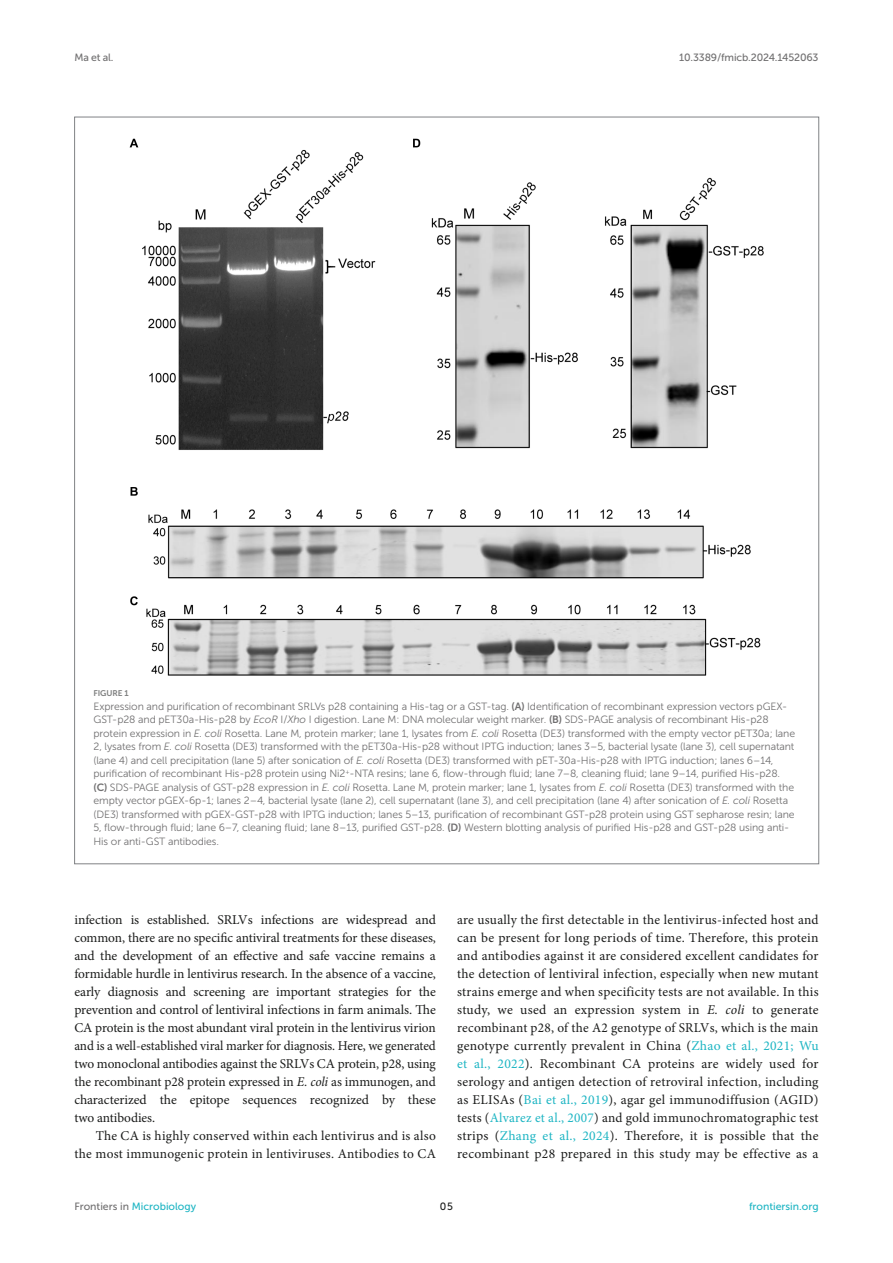
<style>
.page{position:relative;width:893px;height:1263px;background:#fff}
.page>*{position:absolute;margin:0;border:0;box-sizing:border-box;transform-origin:0 0}
.TEXT{font:13.5px/18px "Minion Pro";letter-spacing:.02em;color:#1b1c1b;text-align:right}
.TEXT_FLUSH{font:13.5px/18px "Minion Pro";letter-spacing:-.005em;color:#1b1c1b;text-align:justify}
.FIG_LEG{font:10.5px/13.5px "Museo Sans 300";letter-spacing:-.01em;color:#706f70}
.t1{font:10.5px "Museo Sans 500";color:#1db5c3}
.t2{font:10.5px "Museo Sans 500";letter-spacing:-.015em;color:#706f70}
.t3{font:10.5px "Museo Sans 500";color:#1b1c1b}
.FIG_HD{font:8.25px "Museo Sans 700";letter-spacing:-.01em;color:#7e7f7f}
.s1{font-family:"Museo Sans 700"}
.s2{font-style:italic}
.s3{color:#1db5c3}
.s4{color:#706f70}
</style>
<div class="page">
<img style="left:129px;top:138px;width:635px;height:538px">
<p class="t2" style="left:74px;top:51px;width:40px">Ma et al.</p>
<p class="t2" style="left:679px;top:51px;width:141px">10.3389/fmicb.2024.1452063</p>
<p class="FIG_HD" style="left:94px;top:689px;width:37px">FIGURE 1</p>
<p class="FIG_LEG" style="left:94px;top:699px;width:703px">Expression and purification of recombinant SRLVs p28 containing a His-tag or a GST-tag. <span class="s1">(A)</span> Identification of recombinant expression vectors pGEX-GST-p28 and pET30a-His-p28 by <span class="s2">EcoR</span> I/<span class="s2">Xho</span> I digestion. Lane M: DNA molecular weight marker. <span class="s1">(B)</span> SDS-PAGE analysis of recombinant His-p28 protein expression in <span class="s2">E. coli</span> Rosetta. Lane M, protein marker; lane 1, lysates from <span class="s2">E. coli</span> Rosetta (DE3) transformed with the empty vector pET30a; lane 2, lysates from <span class="s2">E. coli</span> Rosetta (DE3) transformed with the pET30a-His-p28 without IPTG induction; lanes 3–5, bacterial lysate (lane 3), cell supernatant (lane 4) and cell precipitation (lane 5) after sonication of <span class="s2">E. coli</span> Rosetta (DE3) transformed with pET-30a-His-p28 with IPTG induction; lanes 6–14, purification of recombinant His-p28 protein using Ni2<sup>+</sup>-NTA resins; lane 6, flow-through fluid; lane 7–8, cleaning fluid; lane 9–14, purified His-p28. <span class="s1">(C)</span> SDS-PAGE analysis of GST-p28 expression in <span class="s2">E. coli</span> Rosetta. Lane M, protein marker; lane 1, lysates from <span class="s2">E. coli</span> Rosetta (DE3) transformed with the empty vector pGEX-6p-1; lanes 2–4, bacterial lysate (lane 2), cell supernatant (lane 3), and cell precipitation (lane 4) after sonication of <span class="s2">E. coli</span> Rosetta (DE3) transformed with pGEX-GST-p28 with IPTG induction; lanes 5–13, purification of recombinant GST-p28 protein using GST sepharose resin; lane 5, flow-through fluid; lane 6–7, cleaning fluid; lane 8–13, purified GST-p28. <span class="s1">(D)</span> Western blotting analysis of purified His-p28 and GST-p28 using anti-His or anti-GST antibodies.</p>
<p class="TEXT_FLUSH" style="left:74px;top:911px;width:363px">infection is established. SRLVs infections are widespread and common, there are no specific antiviral treatments for these diseases, and the development of an effective and safe vaccine remains a formidable hurdle in lentivirus research. In the absence of a vaccine, early diagnosis and screening are important strategies for the prevention and control of lentiviral infections in farm animals. The CA protein is the most abundant viral protein in the lentivirus virion and is a well-established viral marker for diagnosis. Here, we generated two monoclonal antibodies against the SRLVs CA protein, p28, using the recombinant p28 protein expressed in <span class="s2">E. coli</span> as immunogen, and characterized the epitope sequences recognized by these two antibodies.</p>
<p class="TEXT" style="left:74px;top:1127px;width:363px">The CA is highly conserved within each lentivirus and is also<br>the most immunogenic protein in lentiviruses. Antibodies to CA</p>
<p class="TEXT" style="left:457px;top:911px;width:363px;text-align:justify">are usually the first detectable in the lentivirus-infected host and can be present for long periods of time. Therefore, this protein and antibodies against it are considered excellent candidates for the detection of lentiviral infection, especially when new mutant strains emerge and when specificity tests are not available. In this study, we used an expression system in <span class="s2">E. coli</span> to generate recombinant p28, of the A2 genotype of SRLVs, which is the main genotype currently prevalent in China (<span class="s3">Zhao et al., 2021; Wu et al., 2022</span>). Recombinant CA proteins are widely used for serology and antigen detection of retroviral infection, including as ELISAs (<span class="s3">Bai et al., 2019</span>), agar gel immunodiffusion (AGID) tests (<span class="s3">Alvarez et al., 2007</span>) and gold immunochromatographic test strips (<span class="s3">Zhang et al., 2024</span>). Therefore, it is possible that the recombinant p28 prepared in this study may be effective as a</p>
<p class="t1" style="left:74px;top:1200px;width:123px"><span class="s4">Frontiers in</span> Microbiology</p>
<p class="t3" style="left:440px;top:1200px;width:14px">05</p>
<p class="t1" style="left:749px;top:1200px;width:71px">frontiersin.org</p>
</div>
